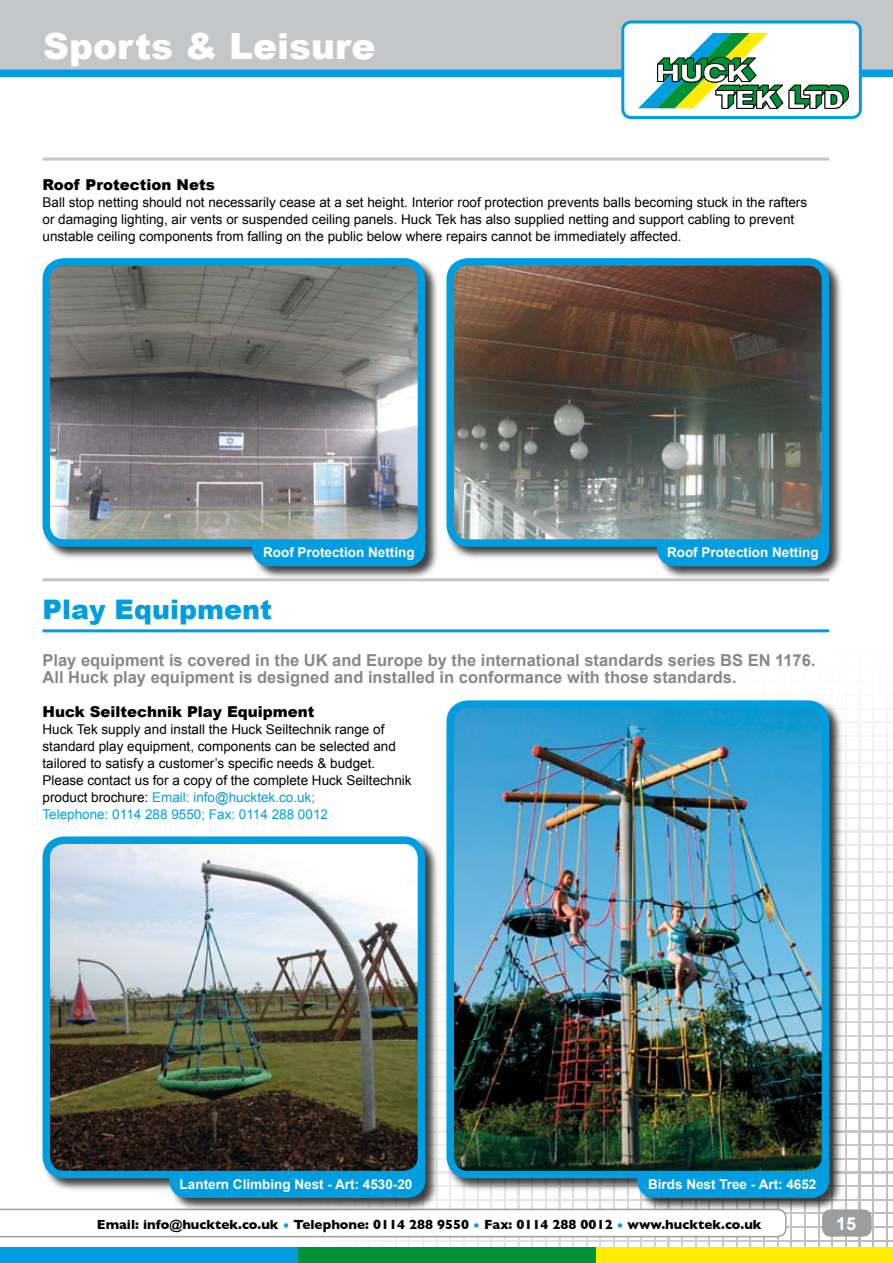
<style>
.page{position:relative;width:893px;height:1263px;background:#fff}
.page>*{position:absolute;margin:0;border:0;box-sizing:border-box;transform-origin:0 0}
.t1{font:900 36px "Arial";color:#fff}
.t2{font:900 27px "Arial";color:#009ee0}
.t3{font:700 18px "Arial";color:#fff}
.t4{font:700 16.5px/17px "Arial";color:#878889}
.t5{font:900 15px "Arial";color:#000}
.t6{font:13.5px/17px "Arial";color:#000}
.t7{font:700 13.5px "Arial";color:#fff}
.t8{font:700 13.5px "Gill Sans";color:#000}
.s1{color:#009ee0}
</style>
<div class="page">
<svg style="left:218px;top:629px;width:675px;height:618px"></svg>
<svg style="left:218px;top:1240px;width:675px;height:1px"></svg>
<hr style="left:218px;top:1226px;width:675px;height:1px;background:#c1c2c4">
<hr style="left:218px;top:1213px;width:675px;height:1px;background:#c2c3c5">
<svg style="left:440px;top:1199px;width:453px;height:1px"></svg>
<svg style="left:440px;top:1185px;width:453px;height:2px"></svg>
<svg style="left:440px;top:1172px;width:453px;height:1px"></svg>
<svg style="left:440px;top:1158px;width:453px;height:1px"></svg>
<svg style="left:440px;top:1144px;width:453px;height:1px"></svg>
<svg style="left:440px;top:1131px;width:453px;height:1px"></svg>
<svg style="left:440px;top:1117px;width:453px;height:1px"></svg>
<svg style="left:440px;top:1104px;width:453px;height:1px"></svg>
<svg style="left:440px;top:1090px;width:453px;height:1px"></svg>
<svg style="left:440px;top:1076px;width:453px;height:2px"></svg>
<svg style="left:440px;top:1062px;width:453px;height:2px"></svg>
<svg style="left:440px;top:1049px;width:453px;height:1px"></svg>
<svg style="left:440px;top:1035px;width:453px;height:1px"></svg>
<svg style="left:440px;top:1022px;width:453px;height:1px"></svg>
<svg style="left:440px;top:1008px;width:453px;height:1px"></svg>
<svg style="left:440px;top:995px;width:453px;height:1px"></svg>
<svg style="left:440px;top:981px;width:453px;height:1px"></svg>
<svg style="left:440px;top:967px;width:453px;height:1px"></svg>
<svg style="left:440px;top:953px;width:453px;height:2px"></svg>
<svg style="left:440px;top:940px;width:453px;height:1px"></svg>
<svg style="left:440px;top:926px;width:453px;height:1px"></svg>
<svg style="left:440px;top:913px;width:453px;height:1px"></svg>
<svg style="left:440px;top:899px;width:453px;height:1px"></svg>
<svg style="left:440px;top:885px;width:453px;height:1px"></svg>
<svg style="left:440px;top:872px;width:453px;height:1px"></svg>
<svg style="left:440px;top:858px;width:453px;height:1px"></svg>
<svg style="left:440px;top:844px;width:453px;height:2px"></svg>
<svg style="left:218px;top:831px;width:675px;height:1px"></svg>
<svg style="left:218px;top:817px;width:675px;height:1px"></svg>
<svg style="left:218px;top:804px;width:675px;height:1px"></svg>
<svg style="left:218px;top:790px;width:675px;height:1px"></svg>
<svg style="left:218px;top:776px;width:675px;height:1px"></svg>
<svg style="left:218px;top:763px;width:675px;height:1px"></svg>
<hr style="left:218px;top:749px;width:675px;height:1px;background:#fff">
<hr style="left:218px;top:735px;width:675px;height:2px;background:#fff">
<hr style="left:218px;top:722px;width:675px;height:1px;background:#fff">
<hr style="left:218px;top:708px;width:675px;height:1px;background:#fff">
<hr style="left:218px;top:694px;width:675px;height:1px;background:#fff">
<hr style="left:218px;top:681px;width:675px;height:1px;background:#fff">
<hr style="left:218px;top:667px;width:675px;height:1px;background:#fff">
<hr style="left:218px;top:654px;width:675px;height:1px;background:#fff">
<hr style="left:218px;top:640px;width:675px;height:1px;background:#fff">
<hr style="left:231px;top:586px;width:2px;height:677px;background:#fff">
<hr style="left:245px;top:586px;width:1px;height:677px;background:#fff">
<hr style="left:259px;top:586px;width:1px;height:677px;background:#fff">
<hr style="left:272px;top:586px;width:2px;height:677px;background:#fff">
<hr style="left:286px;top:586px;width:1px;height:677px;background:#fff">
<hr style="left:300px;top:586px;width:1px;height:677px;background:#fff">
<hr style="left:313px;top:586px;width:1px;height:677px;background:#fff">
<hr style="left:327px;top:586px;width:1px;height:677px;background:#fff">
<hr style="left:341px;top:586px;width:1px;height:677px;background:#fff">
<hr style="left:354px;top:586px;width:1px;height:677px;background:#fff">
<hr style="left:368px;top:586px;width:1px;height:677px;background:#fff">
<hr style="left:382px;top:586px;width:1px;height:677px;background:#fff">
<hr style="left:395px;top:586px;width:1px;height:677px;background:#fff">
<hr style="left:409px;top:586px;width:1px;height:677px;background:#fff">
<hr style="left:423px;top:586px;width:1px;height:677px;background:#fff">
<hr style="left:436px;top:586px;width:1px;height:677px;background:#fff">
<svg style="left:450px;top:632px;width:1px;height:615px"></svg>
<svg style="left:463px;top:632px;width:2px;height:615px"></svg>
<svg style="left:477px;top:632px;width:1px;height:615px"></svg>
<svg style="left:491px;top:632px;width:1px;height:615px"></svg>
<svg style="left:504px;top:632px;width:1px;height:615px"></svg>
<svg style="left:518px;top:632px;width:1px;height:615px"></svg>
<svg style="left:532px;top:632px;width:1px;height:615px"></svg>
<svg style="left:545px;top:632px;width:1px;height:615px"></svg>
<svg style="left:559px;top:632px;width:1px;height:615px"></svg>
<svg style="left:572px;top:632px;width:2px;height:615px"></svg>
<svg style="left:586px;top:632px;width:1px;height:615px"></svg>
<svg style="left:600px;top:632px;width:1px;height:615px"></svg>
<svg style="left:613px;top:632px;width:2px;height:615px"></svg>
<svg style="left:627px;top:632px;width:1px;height:615px"></svg>
<svg style="left:641px;top:632px;width:1px;height:615px"></svg>
<svg style="left:654px;top:632px;width:1px;height:615px"></svg>
<svg style="left:668px;top:632px;width:1px;height:615px"></svg>
<svg style="left:682px;top:632px;width:1px;height:615px"></svg>
<svg style="left:695px;top:632px;width:1px;height:615px"></svg>
<svg style="left:709px;top:632px;width:1px;height:615px"></svg>
<svg style="left:723px;top:632px;width:1px;height:615px"></svg>
<svg style="left:736px;top:632px;width:1px;height:615px"></svg>
<svg style="left:750px;top:632px;width:1px;height:615px"></svg>
<svg style="left:763px;top:632px;width:2px;height:615px"></svg>
<svg style="left:777px;top:632px;width:1px;height:615px"></svg>
<svg style="left:791px;top:632px;width:1px;height:615px"></svg>
<svg style="left:804px;top:632px;width:1px;height:615px"></svg>
<svg style="left:818px;top:632px;width:1px;height:615px"></svg>
<svg style="left:832px;top:629px;width:1px;height:618px"></svg>
<svg style="left:845px;top:629px;width:1px;height:618px"></svg>
<svg style="left:859px;top:629px;width:1px;height:618px"></svg>
<svg style="left:872px;top:629px;width:2px;height:618px"></svg>
<svg style="left:886px;top:629px;width:1px;height:618px"></svg>
<div style="left:0;top:1247px;width:299px;height:16px;background:#009ee0"></div>
<div style="left:299px;top:1247px;width:297px;height:16px;background:#009036"></div>
<div style="left:596px;top:1247px;width:297px;height:16px;background:#ffec00"></div>
<div style="left:0;top:0;width:893px;height:70px;background:#c5c6c8"></div>
<div style="left:0;top:70px;width:893px;height:7px;background:#009ee0"></div>
<div style="left:623px;top:22px;width:237px;height:96px;background:#fff;border-radius:9px"></div>
<div style="left:621px;top:21px;width:241px;height:98px;border:3px solid #009ee0;border-radius:9px"></div>
<div style="left:822px;top:1209px;width:50px;height:27px;background:#9c9d9f;border-radius:9px"></div>
<svg style="left:638px;top:33px;width:211px;height:76px"></svg>
<svg style="left:0;top:1209px;width:787px;height:28px"></svg>
<div style="left:41px;top:257px;width:399px;height:324px;background:#000;opacity:.75"></div>
<div style="left:252px;top:512px;width:173px;height:54px;background:#009ee0;border-radius:18px"></div>
<img style="left:46px;top:262px;width:375px;height:281px;border-radius:18px">
<div style="left:43px;top:258px;width:382px;height:289px;border:8px solid #009ee0;border-radius:18px"></div>
<div style="left:445px;top:257px;width:399px;height:324px;background:#000;opacity:.75"></div>
<div style="left:657px;top:512px;width:172px;height:54px;background:#009ee0;border-radius:18px"></div>
<img style="left:450px;top:262px;width:375px;height:281px;border-radius:18px">
<div style="left:446px;top:258px;width:383px;height:289px;border:8px solid #009ee0;border-radius:18px"></div>
<div style="left:445px;top:699px;width:399px;height:513px;background:#000;opacity:.75"></div>
<div style="left:637px;top:1143px;width:192px;height:55px;background:#009ee0;border-radius:18px"></div>
<img style="left:450px;top:704px;width:375px;height:470px;border-radius:18px">
<div style="left:446px;top:700px;width:383px;height:478px;border:8px solid #009ee0;border-radius:18px"></div>
<hr style="left:43px;top:158px;width:786px;height:3px;background:#c5c6c8">
<hr style="left:43px;top:578px;width:786px;height:3px;background:#c5c6c8">
<hr style="left:43px;top:629px;width:786px;height:3px;background:#009ee0">
<div style="left:41px;top:835px;width:399px;height:377px;background:#000;opacity:.75"></div>
<div style="left:169px;top:1143px;width:256px;height:55px;background:#009ee0;border-radius:18px"></div>
<img style="left:46px;top:840px;width:375px;height:334px;border-radius:18px">
<div style="left:43px;top:836px;width:382px;height:342px;border:8px solid #009ee0;border-radius:18px"></div>
<h1 class="t1" style="left:43px;top:26px;width:334px">Sports &amp; Leisure</h1>
<p class="t5" style="left:43px;top:176px;width:174px">Roof Protection Nets</p>
<p class="t6" style="left:43px;top:194px;width:766px">Ball stop netting should not necessarily cease at a set height. Interior roof protection prevents balls becoming stuck in the rafters or damaging lighting, air vents or suspended ceiling panels. Huck Tek has also supplied netting and support cabling to prevent unstable ceiling components from falling on the public below where repairs cannot be immediately affected.</p>
<p class="t7" style="left:263px;top:545px;width:153px">Roof Protection Netting</p>
<p class="t7" style="left:667px;top:545px;width:153px">Roof Protection Netting</p>
<h2 class="t2" style="left:43px;top:594px;width:231px">Play Equipment</h2>
<p class="t4" style="left:43px;top:652px;width:774px">Play equipment is covered in the UK and Europe by the international standards series BS EN 1176.<br>All Huck play equipment is designed and installed in conformance with those standards.</p>
<p class="t5" style="left:43px;top:704px;width:273px">Huck Seiltechnik Play Equipment</p>
<p class="t6" style="left:43px;top:721px;width:371px">Huck Tek supply and install the Huck Seiltechnik range of standard play equipment, components can be selected and tailored to satisfy a customer’s specific needs &amp; budget.<br>Please contact us for a copy of the complete Huck Seiltechnik product brochure: <span class="s1">Email: info@hucktek.co.uk;<br>Telephone: 0114 288 9550; Fax: 0114 288 0012</span></p>
<p class="t7" style="left:180px;top:1176px;width:234px">Lantern Climbing Nest - Art: 4530-20</p>
<p class="t7" style="left:648px;top:1176px;width:169px">Birds Nest Tree - Art: 4652</p>
<p class="t8" style="left:97px;top:1216px;width:666px">Email: info@hucktek.co.uk <span class="s1">•</span> Telephone: 0114 288 9550 <span class="s1">•</span> Fax: 0114 288 0012 <span class="s1">•</span> www.hucktek.co.uk</p>
<h3 class="t3" style="left:836px;top:1214px;width:22px">15</h3>
</div>
